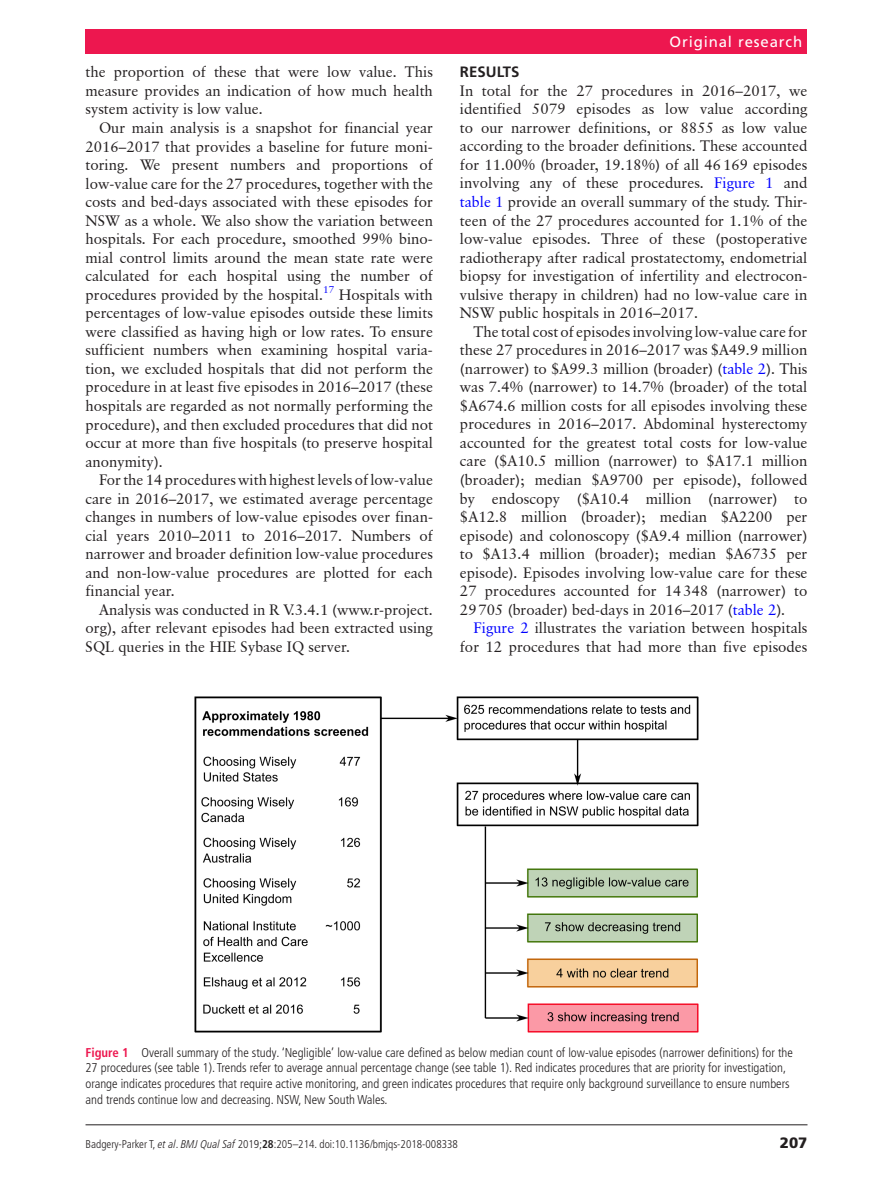
<style>
.page{position:relative;width:893px;height:1191px;background:#fff}
.page>*{position:absolute;margin:0;border:0;box-sizing:border-box;transform-origin:0 0}
.t1{font:15px/18.6px "Classical Garamond BT";color:#231f20;text-align:justify}
.t2{font:15px "Frutiger LT Std";letter-spacing:.055em;color:#fff}
.t3{font:700 15px "Frutiger LT Std";color:#231f20}
.t4{font:900 15px "Frutiger LT Std";color:#231f20}
.t5{font:300 condensed 12.75px/15.8px "Frutiger LT Pro";color:#231f20}
.t6{font:300 condensed 11.25px "Frutiger LT Pro";color:#231f20}
.t7{font:9.9px "Classical Garamond BT";color:#00f}
.s1{color:#00f}
.s2{font-weight:700;color:#ed174f}
.s3{font-style:italic}
.s4{font-weight:700}
</style>
<div class="page">
<hr style="left:86px;top:1124px;width:721px;height:1px;background:#231f20">
<div style="left:86px;top:30px;width:721px;height:24px;background:#ed174f"></div>
<img style="left:194px;top:696px;width:505px;height:337px">
<p class="t1" style="left:86px;top:63px;width:349px">the proportion of these that were low value. This measure provides an indication of how much health system activity is low value.</p>
<p class="t1" style="left:86px;top:118px;width:349px;text-indent:14px">Our main analysis is a snapshot for financial year 2016–2017 that provides a baseline for future moni&shy;toring. We present numbers and proportions of low-value care for the 27 procedures, together with the costs and bed-days associated with these episodes for NSW as a whole. We also show the variation between hospitals. For each procedure, smoothed 99% bino&shy;mial control limits around the mean state rate were calculated for each hospital using the number of procedures provided by the hospital.</p>
<p class="t7" style="left:323px;top:283px;width:13px">17</p>
<p class="t1" style="left:85px;top:285px;width:349px;text-indent:253px">Hospitals with percentages of low-value episodes outside these limits were classified as having high or low rates. To ensure sufficient numbers when examining hospital varia&shy;tion, we excluded hospitals that did not perform the procedure in at least five episodes in 2016–2017 (these hospitals are regarded as not normally performing the procedure), and then excluded procedures that did not occur at more than five hospitals (to preserve hospital anonymity).</p>
<p class="t1" style="left:85px;top:470px;width:349px;text-indent:14px">For the 14 procedures with highest levels of low-value care in 2016–2017, we estimated average percentage changes in numbers of low-value episodes over finan&shy;cial years 2010–2011 to 2016–2017. Numbers of narrower and broader definition low-value procedures and non-low-value procedures are plotted for each financial year.</p>
<p class="t1" style="left:85px;top:600px;width:349px;text-indent:14px">Analysis was conducted in R V.3.4.1 (www.r-project. org), after relevant episodes had been extracted using SQL queries in the HIE Sybase IQ server.</p>
<p class="t2" style="left:670px;top:33px;width:134px">Original research</p>
<p class="t3" style="left:460px;top:63px;width:61px">RESULTS</p>
<p class="t1" style="left:460px;top:81px;width:349px">In total for the 27 procedures in 2016–2017, we identified 5079 episodes as low value according to our narrower definitions, or 8855 as low value according to the broader definitions. These accounted for 11.00% (broader, 19.18%) of all 46169 episodes involving any of these procedures. <span class="s1">Figure 1</span> and <span class="s1">table 1</span> provide an overall summary of the study. Thir&shy;teen of the 27 procedures accounted for 1.1% of the low-value episodes. Three of these (postoperative radiotherapy after radical prostatectomy, endometrial biopsy for investigation of infertility and electrocon&shy;vulsive therapy in children) had no low-value care in NSW public hospitals in 2016–2017.</p>
<p class="t1" style="left:460px;top:322px;width:349px;text-indent:14px">The total cost of episodes involving low-value care for these 27 procedures in 2016–2017 was $A49.9 million (narrower) to $A99.3 million (broader) (<span class="s1">table 2</span>). This was 7.4% (narrower) to 14.7% (broader) of the total $A674.6 million costs for all episodes involving these procedures in 2016–2017. Abdominal hysterectomy accounted for the greatest total costs for low-value care ($A10.5 million (narrower) to $A17.1 million (broader); median $A9700 per episode), followed by endoscopy ($A10.4 million (narrower) to $A12.8 million (broader); median $A2200 per episode) and colonoscopy ($A9.4 million (narrower) to $A13.4 million (broader); median $A6735 per episode). Episodes involving low-value care for these 27 procedures accounted for 14348 (narrower) to 29705 (broader) bed-days in 2016–2017 (<span class="s1">table 2</span>).</p>
<p class="t1" style="left:460px;top:618px;width:349px;text-align:right"><span class="s1">Figure 2</span> illustrates the variation between hospitals for 12 procedures that had more than five episodes</p>
<p class="t5" style="left:86px;top:1044px;width:709px"><span class="s2">Figure 1</span> Overall summary of the study. ‘Negligible’ low-value care defined as below median count of low-value episodes (narrower definitions) for the 27 procedures (see table 1). Trends refer to average annual percentage change (see table 1). Red indicates procedures that are priority for investigation, orange indicates procedures that require active monitoring, and green indicates procedures that require only background surveillance to ensure numbers and trends continue low and decreasing. NSW, New South Wales.</p>
<p class="t6" style="left:86px;top:1137px;width:374px">Badgery-Parker T, <span class="s3">et al</span>. <span class="s3">BMJ Qual Saf</span> 2019;<span class="s4">28</span>:205–214. doi:10.1136/bmjqs-2018-008338</p>
<p class="t4" style="left:780px;top:1133px;width:29px">207</p>
</div>
